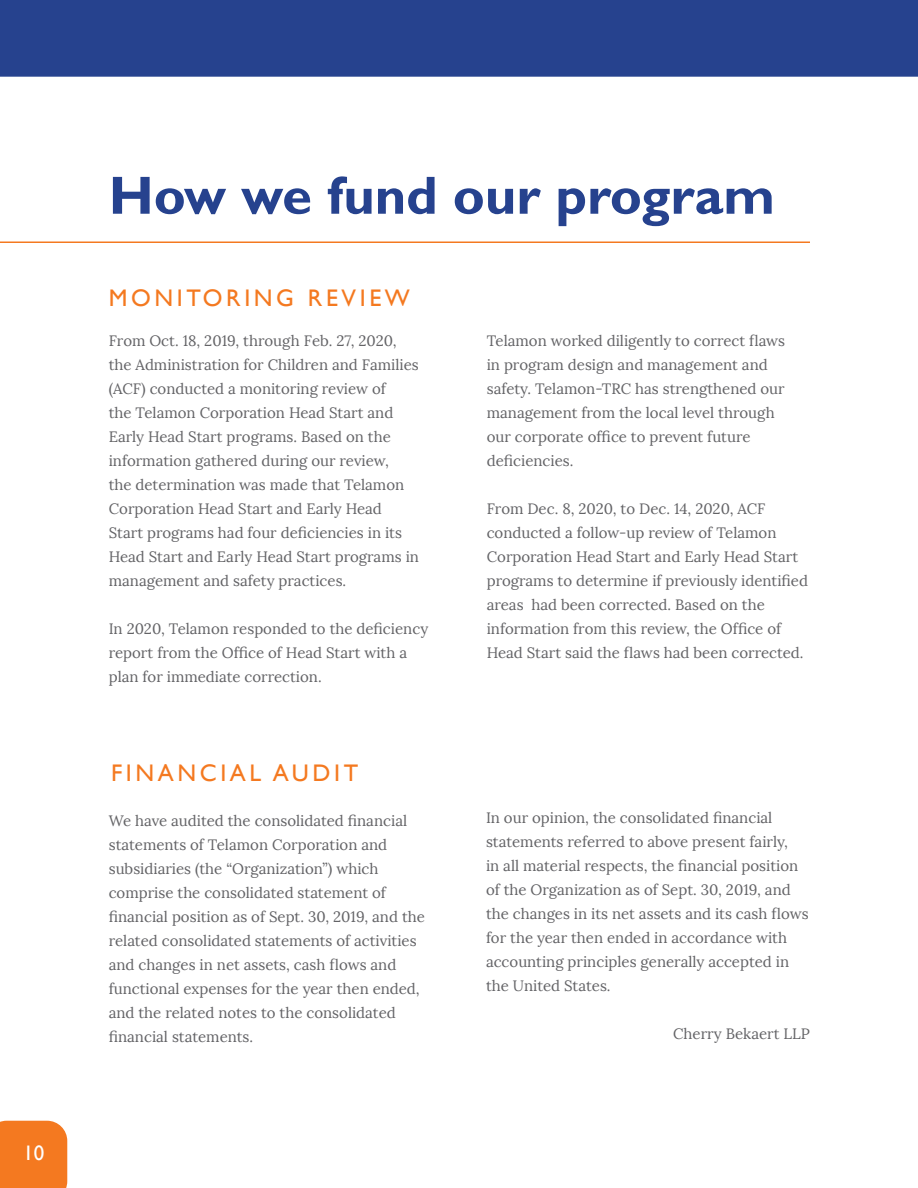
<style>
.page{position:relative;width:918px;height:1188px;background:#fff}
.page>*{position:absolute;margin:0;border:0;box-sizing:border-box;transform-origin:0 0}
.t1{font:700 54px "Gill Sans";color:#26428e}
.t2{font:24px "Gill Sans";letter-spacing:.15em;color:#f47920}
.t3{font:21px "Gill Sans";color:#fff}
.t4{font:15px/24px "Lora";color:#636366}
</style>
<div class="page">
<div style="left:0;top:1121px;width:67px;height:67px;background:#f47920"></div>
<div style="left:0;top:0;width:918px;height:77px;background:#26428e"></div>
<hr style="left:0;top:242px;width:810px;height:1px;background:#f47920">
<p class="t3" style="left:23px;top:1141px;width:22px">10</p>
<p class="t1" style="left:109px;top:163px;width:668px">How we fund our program</p>
<p class="t2" style="left:109px;top:284px;width:303px">MONITORING REVIEW</p>
<p class="t4" style="left:109px;top:329px;width:312px">From Oct. 18, 2019, through Feb. 27, 2020, the Administration for Children and Families (ACF) conducted a monitoring review of<br>the Telamon Corporation Head Start and Early Head Start programs. Based on the information gathered during our review,<br>the determination was made that Telamon Corporation Head Start and Early Head Start programs had four deficiencies in its Head Start and Early Head Start programs in management and safety practices.</p>
<p class="t4" style="left:109px;top:617px;width:321px">In 2020, Telamon responded to the deficiency report from the Office of Head Start with a plan for immediate correction.</p>
<p class="t2" style="left:111px;top:759px;width:249px">FINANCIAL AUDIT</p>
<p class="t4" style="left:109px;top:808px;width:318px">We have audited the consolidated financial statements of Telamon Corporation and subsidiaries (the “Organization”) which comprise the consolidated statement of financial position as of Sept. 30, 2019, and the related consolidated statements of activities and changes in net assets, cash flows and functional expenses for the year then ended, and the related notes to the consolidated financial statements.</p>
<p class="t4" style="left:487px;top:329px;width:300px">Telamon worked diligently to correct flaws in program design and management and safety. Telamon-TRC has strengthened our management from the local level through our corporate office to prevent future deficiencies.</p>
<p class="t4" style="left:487px;top:497px;width:323px">From Dec. 8, 2020, to Dec. 14, 2020, ACF conducted a follow-up review of Telamon Corporation Head Start and Early Head Start programs to determine if previously identified areas had been corrected. Based on the information from this review, the Office of Head Start said the flaws had been corrected.</p>
<p class="t4" style="left:486px;top:806px;width:324px">In our opinion, the consolidated financial statements referred to above present fairly,<br>in all material respects, the financial position of the Organization as of Sept. 30, 2019, and the changes in its net assets and its cash flows for the year then ended in accordance with accounting principles generally accepted in the United States.</p>
<p class="t4" style="left:673px;top:1022px;width:138px">Cherry Bekaert LLP</p>
</div>
